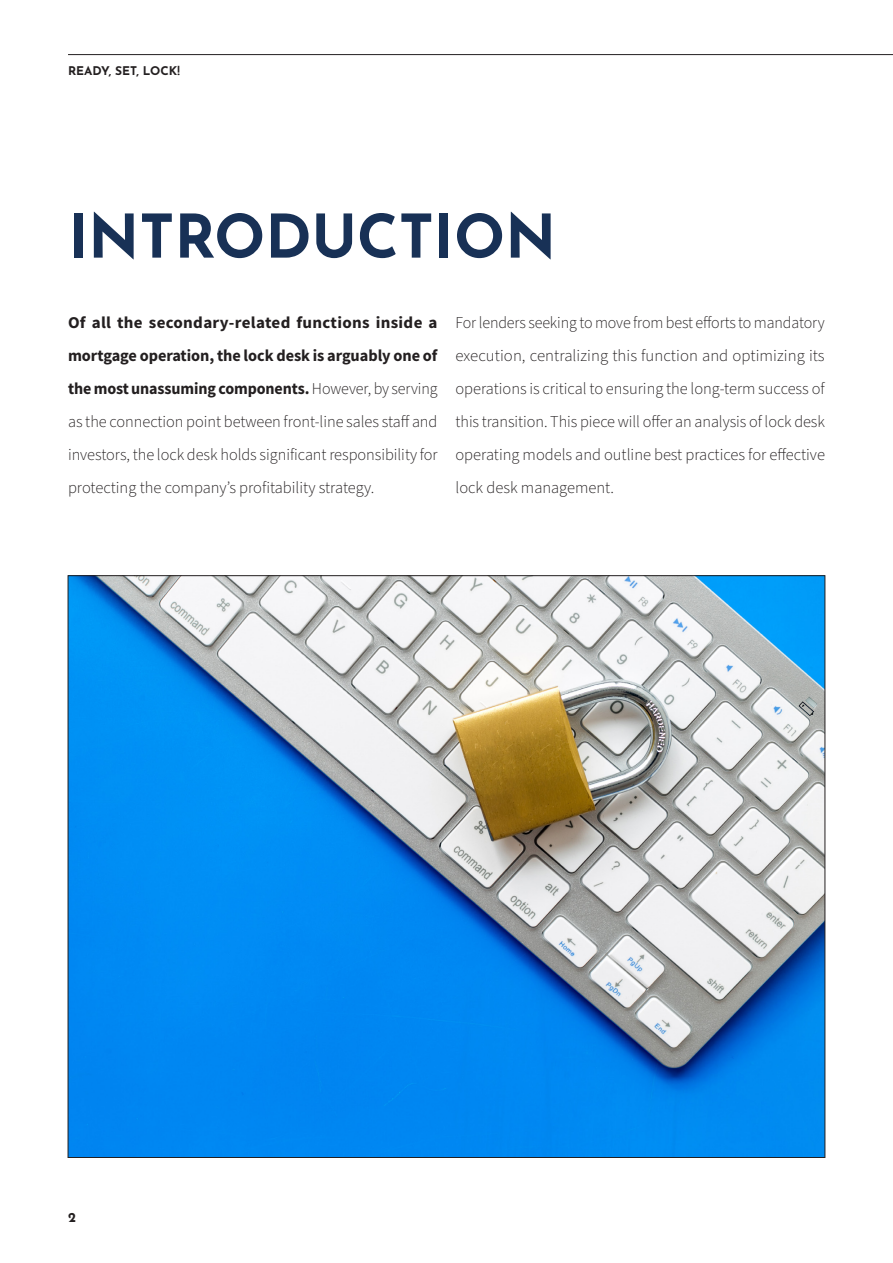
<style>
.page{position:relative;width:893px;height:1263px;background:#fff}
.page>*{position:absolute;margin:0;border:0;box-sizing:border-box;transform-origin:0 0}
.Title_40pt_Yellow__A{font:700 60px "Josefin Sans";color:#183156}
.Source_Sans_Pro_Ligh{font:300 16.5px/33px "Source Sans Pro";color:#231f20;text-align:justify}
.t1{font:700 13.5px "Josefin Sans";color:#231f20}
.t2{font:700 12px "Josefin Sans";color:#231f20}
.s1{font-weight:700}
</style>
<div class="page">
<hr style="left:68px;top:54px;width:825px;height:1px;background:#231f20">
<img style="left:70px;top:577px;width:753px;height:579px">
<p class="t2" style="left:68px;top:60px;width:113px">READY, SET, LOCK!</p>
<p class="Title_40pt_Yellow__A" style="left:68px;top:183px;width:490px">INTRODUCTION</p>
<p class="Source_Sans_Pro_Ligh" style="left:68px;top:307px;width:371px"><span class="s1">Of all the secondary-related functions inside a mortgage operation, the lock desk is arguably one of the most unassuming components.</span> However, by serving as the connection point between front-line sales staff and investors, the lock desk holds significant responsibility for protecting the company’s profitability strategy.</p>
<p class="Source_Sans_Pro_Ligh" style="left:455px;top:307px;width:371px">For lenders seeking to move from best efforts to mandatory execution, centralizing this function and optimizing its operations is critical to ensuring the long-term success of this transition. This piece will offer an analysis of lock desk operating models and outline best practices for effective lock desk management.</p>
<p class="t1" style="left:68px;top:1205px;width:9px">2</p>
</div>
